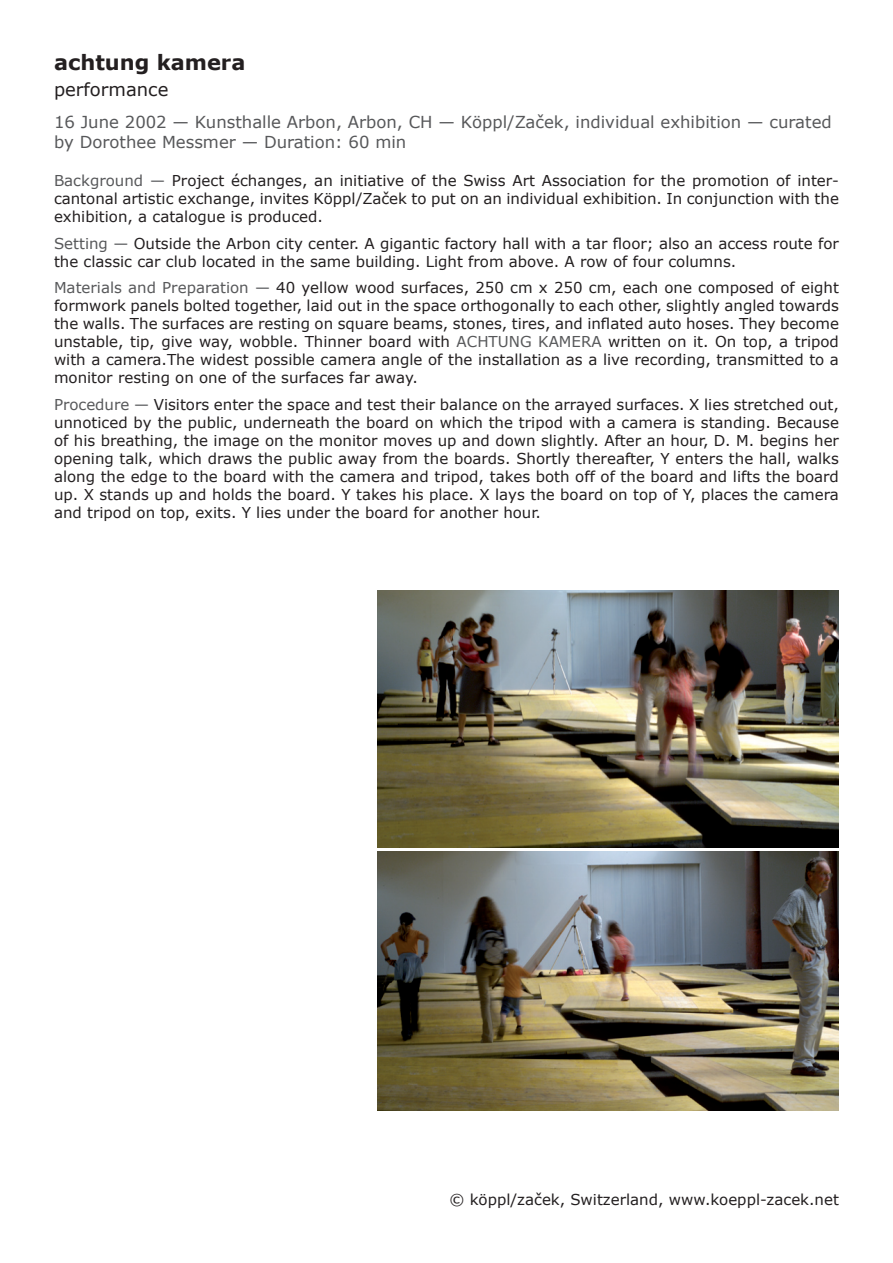
<style>
.page{position:relative;width:893px;height:1263px;background:#fff}
.page>*{position:absolute;margin:0;border:0;box-sizing:border-box;transform-origin:0 0}
.t1{font:700 21px "Verdana";color:#231f20}
.t2{font:18px "Verdana";color:#231f20}
.t3{font:16.5px/19.8px "Verdana";color:#57585a}
.t4{font:15px/18px "Verdana";color:#231f20;text-align:justify}
.s1{color:#57585a}
</style>
<div class="page">
<img style="left:378px;top:590px;width:461px;height:257px">
<img style="left:378px;top:851px;width:461px;height:260px">
<h1 class="t1" style="left:54px;top:49px;width:193px">achtung kamera</h1>
<p class="t2" style="left:54px;top:78px;width:116px">performance</p>
<p class="t3" style="left:54px;top:113px;width:779px">16 June 2002 — Kunsthalle Arbon, Arbon, CH — Köppl/Začek, individual exhibition — curated by Dorothee Messmer — Duration: 60 min</p>
<p class="t4" style="left:54px;top:172px;width:786px"><span class="s1">Background —</span> Project échanges, an initiative of the Swiss Art Association for the promotion of inter&shy;cantonal artistic exchange, invites Köppl/Začek to put on an individual exhibition. In conjunction with the exhibition, a catalogue is produced.</p>
<p class="t4" style="left:54px;top:234px;width:786px"><span class="s1">Setting —</span> Outside the Arbon city center. A gigantic factory hall with a tar floor; also an access route for the classic car club located in the same building. Light from above. A row of four columns.</p>
<p class="t4" style="left:54px;top:279px;width:786px"><span class="s1">Materials and Preparation —</span> 40 yellow wood surfaces, 250 cm x 250 cm, each one composed of eight formwork panels bolted together, laid out in the space orthogonally to each other, slightly angled towards the walls. The surfaces are resting on square beams, stones, tires, and inflated auto hoses. They become unstable, tip, give way, wobble. Thinner board with <span class="s1">ACHTUNG KAMERA</span> written on it. On top, a tripod with a camera.The widest possible camera angle of the installation as a live recording, transmitted to a monitor resting on one of the surfaces far away.</p>
<p class="t4" style="left:54px;top:395px;width:786px"><span class="s1">Procedure —</span> Visitors enter the space and test their balance on the arrayed surfaces. X lies stretched out, unnoticed by the public, underneath the board on which the tripod with a camera is standing. Because of his breathing, the image on the monitor moves up and down slightly. After an hour, D. M. begins her opening talk, which draws the public away from the boards. Shortly thereafter, Y enters the hall, walks along the edge to the board with the camera and tripod, takes both off of the board and lifts the board up. X stands up and holds the board. Y takes his place. X lays the board on top of Y, places the camera and tripod on top, exits. Y lies under the board for another hour.</p>
<p class="t4" style="left:449px;top:1190px;width:391px">© köppl/začek, Switzerland, www.koeppl-zacek.net</p>
</div>
